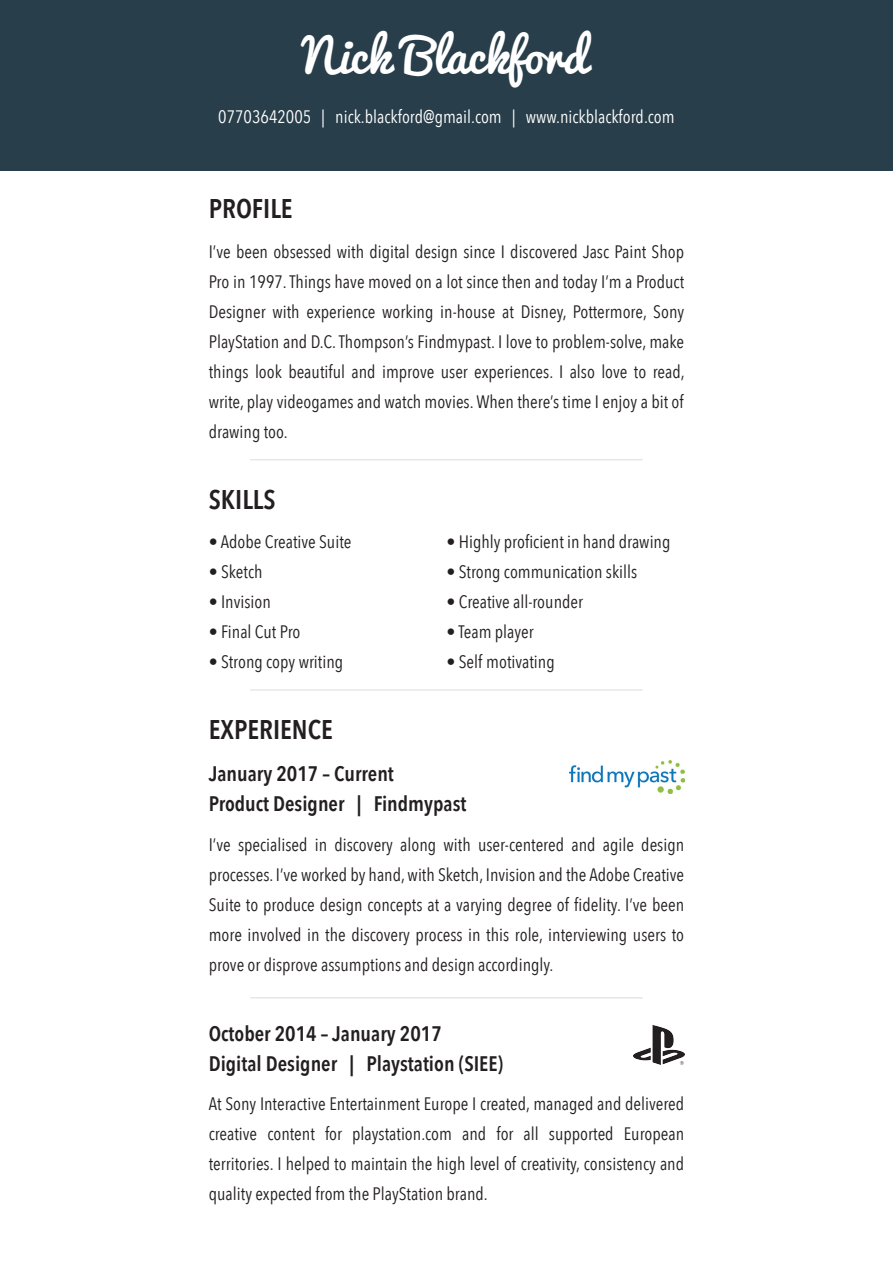
<style>
.page{position:relative;width:893px;height:1263px;background:#fff}
.page>*{position:absolute;margin:0;border:0;box-sizing:border-box;transform-origin:0 0}
.t1{font:46.5px "Pacifico";color:#fff}
.t2{font:600 27px "Avenir Next Condensed";color:#231f20}
.t3{font:600 21px/30px "Avenir Next Condensed";color:#231f20}
.t4{font:18px/30px "Avenir Next Condensed";color:#231f20;text-align:justify}
.t5{font:18px "Avenir Next Condensed";color:#fff}
</style>
<div class="page">
<hr style="left:250px;top:459px;width:393px;height:1px;background:#e6e7e9">
<hr style="left:250px;top:689px;width:393px;height:2px;background:#e6e7e9">
<hr style="left:250px;top:997px;width:393px;height:1px;background:#e6e7e9">
<img style="left:569px;top:760px;width:115px;height:34px">
<img style="left:633px;top:1025px;width:51px;height:40px">
<div style="left:0;top:0;width:893px;height:170px;background:#283e4a"></div>
<p class="t1" style="left:302px;top:15px;width:288px">Nick Blackford</p>
<p class="t5" style="left:218px;top:101px;width:458px">07703642005 | nick.blackford@gmail.com | www.nickblackford.com</p>
<p class="t2" style="left:209px;top:186px;width:85px">PROFILE</p>
<p class="t4" style="left:209px;top:235px;width:477px">I’ve been obsessed with digital design since I discovered Jasc Paint Shop Pro in 1997. Things have moved on a lot since then and today I’m a Product Designer with experience working in-house at Disney, Pottermore, Sony PlayStation and D.C. Thompson’s Findmypast. I love to problem-solve, make things look beautiful and improve user experiences. I also love to read, write, play videogames and watch movies. When there’s time I enjoy a bit of drawing too.</p>
<p class="t2" style="left:209px;top:476px;width:68px">SKILLS</p>
<p class="t4" style="left:209px;top:526px;width:144px">• Adobe Creative Suite</p>
<p class="t4" style="left:209px;top:556px;width:55px">• Sketch</p>
<p class="t4" style="left:209px;top:586px;width:64px">• Invision</p>
<p class="t4" style="left:209px;top:616px;width:93px">• Final Cut Pro</p>
<p class="t4" style="left:209px;top:646px;width:136px">• Strong copy writing</p>
<p class="t4" style="left:446px;top:526px;width:225px">• Highly proficient in hand drawing</p>
<p class="t4" style="left:446px;top:556px;width:192px">• Strong communication skills</p>
<p class="t4" style="left:446px;top:586px;width:138px">• Creative all-rounder</p>
<p class="t4" style="left:446px;top:616px;width:89px">• Team player</p>
<p class="t4" style="left:446px;top:646px;width:110px">• Self motivating</p>
<p class="t2" style="left:209px;top:706px;width:126px">EXPERIENCE</p>
<p class="t3" style="left:209px;top:758px;width:259px">January 2017 – Current<br>Product Designer | Findmypast</p>
<p class="t4" style="left:209px;top:828px;width:477px">I’ve specialised in discovery along with user-centered and agile design processes. I’ve worked by hand, with Sketch, Invision and the Adobe Creative Suite to produce design concepts at a varying degree of fidelity. I’ve been more involved in the discovery process in this role, interviewing users to prove or disprove assumptions and design accordingly.</p>
<p class="t3" style="left:209px;top:1018px;width:296px">October 2014 – January 2017<br>Digital Designer | Playstation (SIEE)</p>
<p class="t4" style="left:209px;top:1088px;width:477px">At Sony Interactive Entertainment Europe I created, managed and delivered creative content for playstation.com and for all supported European territories. I helped to maintain the high level of creativity, consistency and quality expected from the PlayStation brand.</p>
</div>
